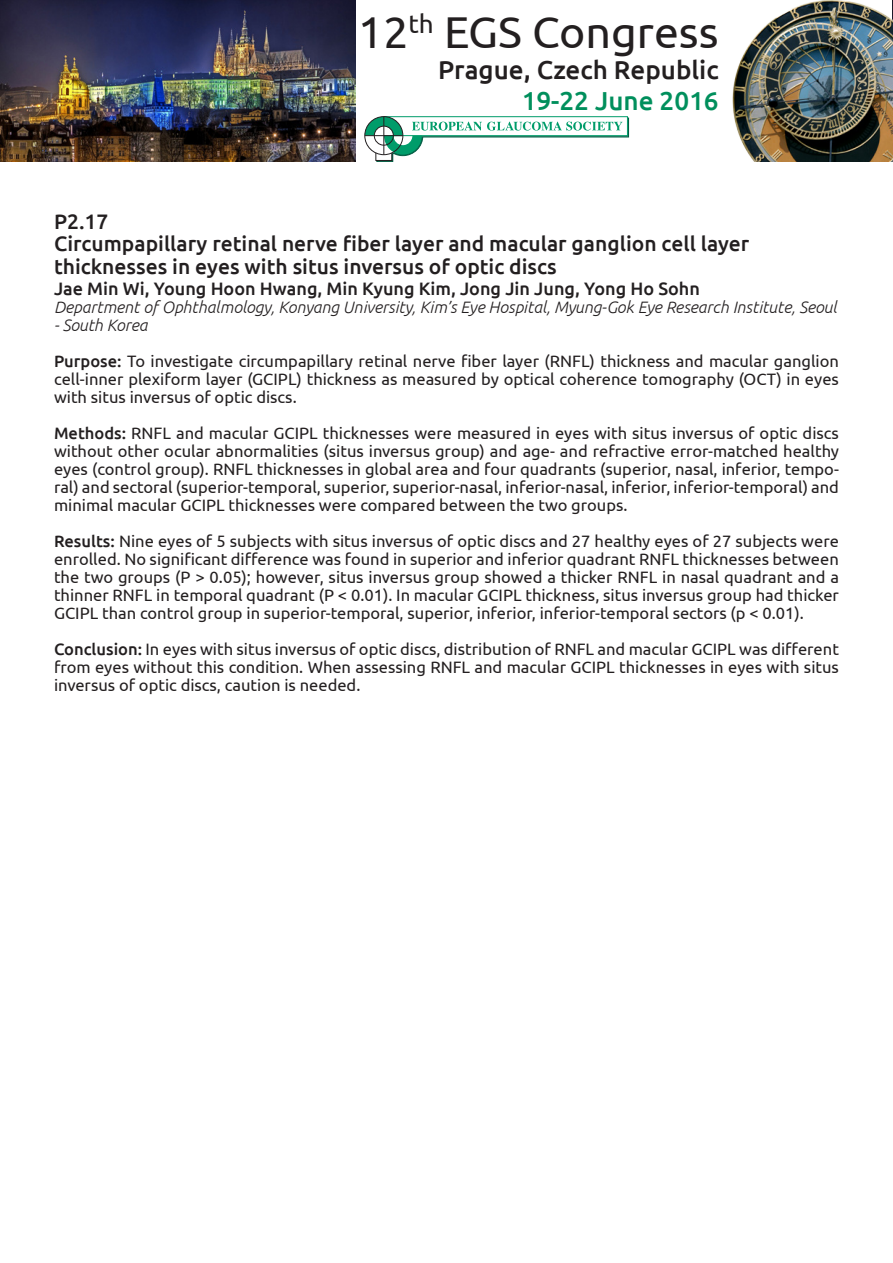
<style>
.page{position:relative;width:893px;height:1263px;background:#fff}
.page>*{position:absolute;margin:0;border:0;box-sizing:border-box;transform-origin:0 0}
.t1{font:44.55px "Ubuntu";color:#231f20}
.t2{font:500 25.95px "Ubuntu";color:#231f20}
.t3{font:500 25.95px "Ubuntu";color:#008f5c}
.Normale__Web{font:500 21px/22.5px "Ubuntu";color:#231f20}
.Normale{font:500 18px "Ubuntu";color:#231f20}
.Normale-2{font:16.5px/18px "Ubuntu";color:#231f20;text-align:justify}
.Normale-3{font:italic 300 16.5px "Ubuntu";color:#231f20}
.s1{font-weight:500}
</style>
<div class="page">
<img style="left:732px;top:0;width:161px;height:162px">
<img style="left:0;top:0;width:355px;height:162px">
<div style="left:377px;top:154px;width:16px;height:8px;border:1px solid #035e44"></div>
<div style="left:376px;top:153px;width:16px;height:7px;background:#fff"></div>
<div style="left:376px;top:153px;width:16px;height:8px;border:1px solid #231f20"></div>
<div style="left:384px;top:116px;width:244px;height:20px;border:1px solid #009c6a"></div>
<div style="left:365px;top:116px;width:38px;height:39px;border:1px solid #231f20;border-radius:50%"></div>
<svg style="left:365px;top:117px;width:257px;height:39px"></svg>
<hr style="left:384px;top:117px;width:1px;height:38px;background:#231f20">
<h1 class="t1" style="left:358px;top:5px;width:362px">12<sup>th</sup> EGS Congress</h1>
<h2 class="t2" style="left:438px;top:53px;width:282px">Prague, Czech Republic</h2>
<h2 class="t3" style="left:522px;top:85px;width:198px">19-22 June 2016</h2>
<p class="Normale__Web" style="left:54px;top:209px;width:56px">P2.17</p>
<p class="Normale__Web" style="left:54px;top:232px;width:697px">Circumpapillary retinal nerve fiber layer and macular ganglion cell layer thicknesses in eyes with situs inversus of optic discs</p>
<p class="Normale" style="left:54px;top:277px;width:647px">Jae Min Wi, Young Hoon Hwang, Min Kyung Kim, Jong Jin Jung, Yong Ho Sohn</p>
<p class="Normale-3" style="left:54px;top:297px;width:784px">Department of Ophthalmology, Konyang University, Kim’s Eye Hospital, Myung-Gok Eye Research Institute, Seoul</p>
<p class="Normale-3" style="left:54px;top:315px;width:95px">- South Korea</p>
<p class="Normale-2" style="left:54px;top:352px;width:786px"><span class="s1">Purpose:</span> To investigate circumpapillary retinal nerve fiber layer (RNFL) thickness and macular ganglion cell-inner plexiform layer (GCIPL) thickness as measured by optical coherence tomography (OCT) in eyes with situs inversus of optic discs.</p>
<p class="Normale-2" style="left:54px;top:424px;width:786px"><span class="s1">Methods:</span> RNFL and macular GCIPL thicknesses were measured in eyes with situs inversus of optic discs without other ocular abnormalities (situs inversus group) and age- and refractive error-matched healthy eyes (control group). RNFL thicknesses in global area and four quadrants (superior, nasal, inferior, tempo&shy;ral) and sectoral (superior-temporal, superior, superior-nasal, inferior-nasal, inferior, inferior-temporal) and minimal macular GCIPL thicknesses were compared between the two groups.</p>
<p class="Normale-2" style="left:54px;top:532px;width:786px"><span class="s1">Results:</span> Nine eyes of 5 subjects with situs inversus of optic discs and 27 healthy eyes of 27 subjects were enrolled. No significant difference was found in superior and inferior quadrant RNFL thicknesses between the two groups (P &gt; 0.05); however, situs inversus group showed a thicker RNFL in nasal quadrant and a thinner RNFL in temporal quadrant (P &lt; 0.01). In macular GCIPL thickness, situs inversus group had thicker GCIPL than control group in superior-temporal, superior, inferior, inferior-temporal sectors (p &lt; 0.01).</p>
<p class="Normale-2" style="left:54px;top:640px;width:786px"><span class="s1">Conclusion:</span> In eyes with situs inversus of optic discs, distribution of RNFL and macular GCIPL was different from eyes without this condition. When assessing RNFL and macular GCIPL thicknesses in eyes with situs inversus of optic discs, caution is needed.</p>
</div>
